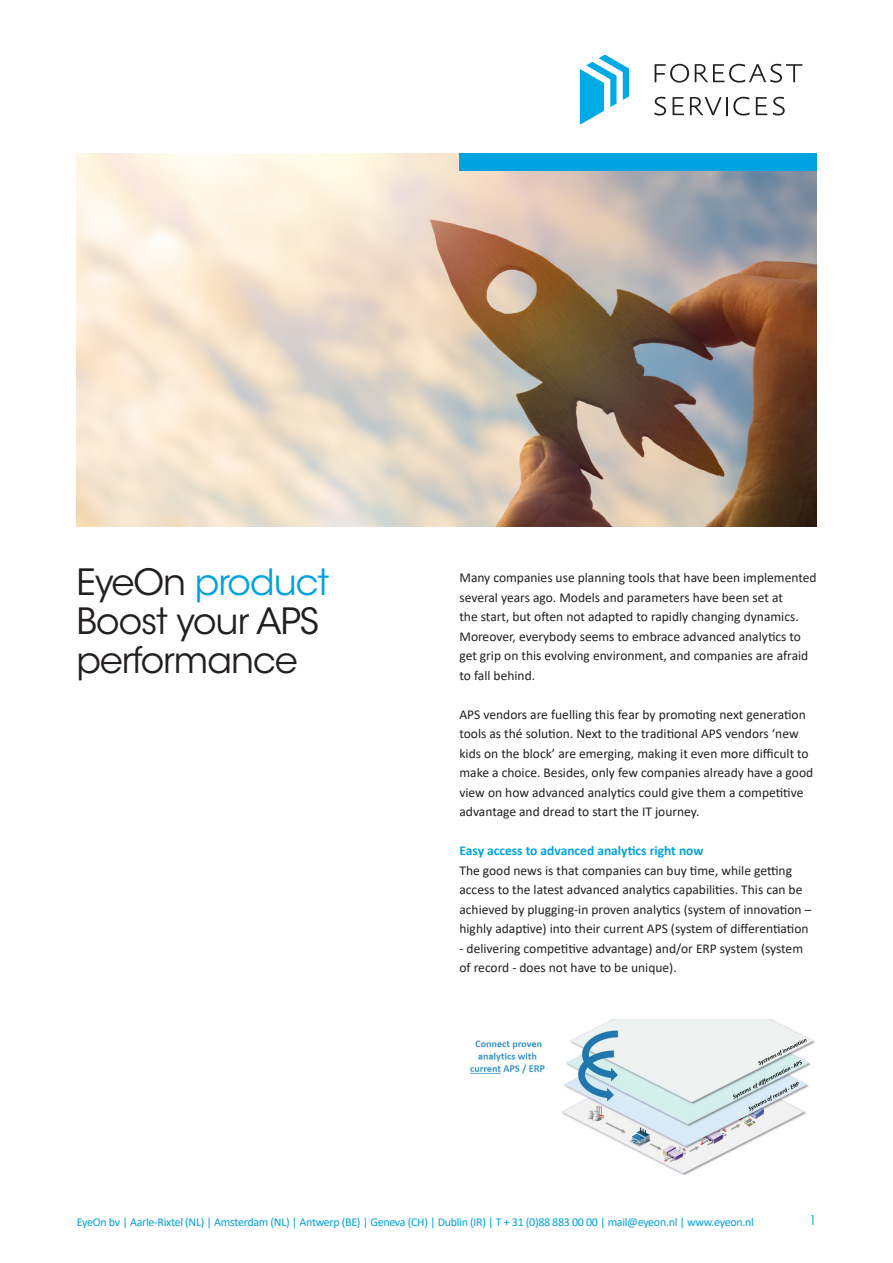
<style>
.page{position:relative;width:893px;height:1263px;background:#fff}
.page>*{position:absolute;margin:0;border:0;box-sizing:border-box;transform-origin:0 0}
.Kop_Avant_Garde_Goth{font:36px/39px "ITC Avant Garde Std";letter-spacing:-.025em;color:#231f20}
.Kop_Avant_Garde_Goth-2{font:36px "ITC Avant Garde Std";letter-spacing:-.025em;color:#00a2df}
.Platte_tekst{font:13.5px/19.5px "Calibri";color:#231f20}
.Platte_tekst_kop_1{font:700 13.5px "Calibri";color:#00a2df}
.t1{font:13.5px "Century Gothic";color:#00a2df}
.Onderin_klein{font:12px "Calibri";letter-spacing:-.025em;color:#00a2df}
.s1{color:#231f20}
</style>
<div class="page">
<img style="left:77px;top:153px;width:740px;height:374px">
<img style="left:470px;top:1019px;width:345px;height:157px">
<svg style="left:655px;top:64px;width:34px;height:19px"></svg>
<svg style="left:695px;top:64px;width:107px;height:19px"></svg>
<svg style="left:654px;top:97px;width:12px;height:19px"></svg>
<svg style="left:673px;top:97px;width:11px;height:18px"></svg>
<svg style="left:690px;top:97px;width:60px;height:19px"></svg>
<svg style="left:756px;top:97px;width:11px;height:18px"></svg>
<svg style="left:773px;top:97px;width:12px;height:19px"></svg>
<svg style="left:580px;top:55px;width:49px;height:70px"></svg>
<div style="left:459px;top:153px;width:357px;height:17px;background:#00a2df"></div>
<p class="Kop_Avant_Garde_Goth-2" style="left:76px;top:560px;width:254px"><span class="s1">EyeOn</span> product</p>
<p class="Kop_Avant_Garde_Goth" style="left:76px;top:602px;width:244px">Boost your APS performance</p>
<p class="Platte_tekst" style="left:459px;top:568px;width:359px">Many companies use planning tools that have been implemented several years ago. Models and parameters have been set at<br>the start, but often not adapted to rapidly changing dynamics.<br>Moreover, everybody seems to embrace advanced analytics to get grip on this evolving environment, and companies are afraid to fall behind.</p>
<p class="Platte_tekst" style="left:459px;top:704px;width:355px">APS vendors are fuelling this fear by promoting next generation tools as thé solution. Next to the traditional APS vendors ‘new kids on the block’ are emerging, making it even more difficult to make a choice. Besides, only few companies already have a good view on how advanced analytics could give them a competitive advantage and dread to start the IT journey.</p>
<p class="Platte_tekst_kop_1" style="left:459px;top:841px;width:246px">Easy access to advanced analytics right now</p>
<p class="Platte_tekst" style="left:459px;top:860px;width:353px">The good news is that companies can buy time, while getting access to the latest advanced analytics capabilities. This can be achieved by plugging-in proven analytics (system of innovation – highly adaptive) into their current APS (system of differentiation</p>
<p class="Platte_tekst" style="left:459px;top:938px;width:345px">- delivering competitive advantage) and/or ERP system (system of record - does not have to be unique).</p>
<p class="Onderin_klein" style="left:77px;top:1213px;width:678px">EyeOn bv | Aarle-Rixtel (NL) | Amsterdam (NL) | Antwerp (BE) | Geneva (CH) | Dublin (IR) | T + 31 (0)88 883 00 00 | mail@eyeon.nl | www.eyeon.nl</p>
<p class="t1" style="left:809px;top:1210px;width:9px">1</p>
</div>
